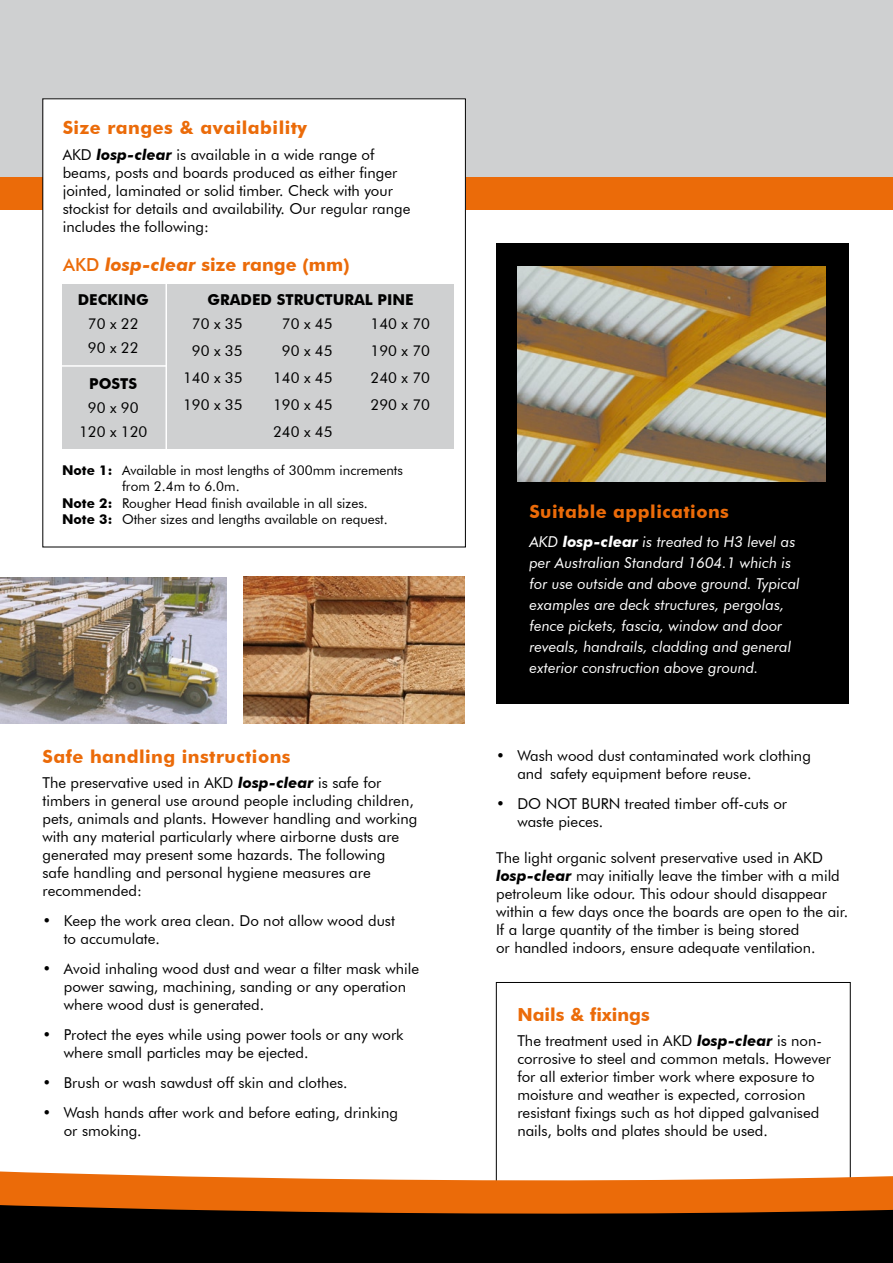
<style>
.page{position:relative;width:893px;height:1263px;background:#fff}
.page>*{position:absolute;margin:0;border:0;box-sizing:border-box;transform-origin:0 0}
.t1{font:700 18px "Futura BT";letter-spacing:.025em;color:#eb6b09}
.t2{font:700 18px "Futura BT";color:#eb6b09}
.t3{font:15px/18px "Futura BT";color:#000}
.t4{font:italic 15px/21px "Futura BT";color:#fff}
.t5{font:700 15px "Futura BT";color:#000}
.t6{font:13.5px "Futura BT";color:#000}
.s1{font-weight:700;font-style:italic}
.s2{font-weight:500}
.s3{font-style:italic}
.s4{font-weight:700}
</style>
<div class="page">
<div style="left:0;top:0;width:893px;height:190px;background:#cfd0d1"></div>
<div style="left:0;top:177px;width:893px;height:32px;background:#eb6b09"></div>
<div style="left:496px;top:243px;width:352px;height:460px;background:#000"></div>
<svg style="left:0;top:1155px;width:893px;height:108px"></svg>
<div style="left:43px;top:99px;width:422px;height:448px;background:#fff"></div>
<div style="left:62px;top:285px;width:391px;height:164px;background:#cfd0d1"></div>
<hr style="left:166px;top:282px;width:1px;height:170px;background:#fff">
<hr style="left:54px;top:365px;width:112px;height:2px;background:#fff">
<img style="left:243px;top:576px;width:222px;height:148px">
<img style="left:1px;top:577px;width:225px;height:146px">
<img style="left:517px;top:267px;width:309px;height:214px">
<p class="t1" style="left:63px;top:117px;width:246px">Size ranges &amp; availability</p>
<p class="t3" style="left:63px;top:145px;width:349px">AKD <span class="s1">losp-clear</span> is available in a wide range of beams, posts and boards produced as either finger jointed, laminated or solid timber. Check with your stockist for details and availability. Our regular range includes the following:</p>
<p class="t2" style="left:63px;top:253px;width:288px"><span class="s2">AKD</span> <span class="s3">losp-clear</span> size range (mm)</p>
<p class="t5" style="left:78px;top:290px;width:73px">DECKING</p>
<p class="t3" style="left:88px;top:311px;width:52px;line-height:24px">70 x 22<br>90 x 22</p>
<p class="t5" style="left:89px;top:374px;width:50px">POSTS</p>
<p class="t3" style="left:79px;top:395px;width:70px;line-height:24px;text-align:center">90 x 90<br>120 x 120</p>
<p class="t5" style="left:207px;top:290px;width:208px">GRADED STRUCTURAL PINE</p>
<p class="t3" style="left:192px;top:314px;width:52px">70 x 35</p>
<p class="t3" style="left:282px;top:314px;width:52px">70 x 45</p>
<p class="t3" style="left:371px;top:314px;width:61px">140 x 70</p>
<p class="t3" style="left:192px;top:341px;width:52px">90 x 35</p>
<p class="t3" style="left:282px;top:341px;width:52px">90 x 45</p>
<p class="t3" style="left:371px;top:341px;width:61px">190 x 70</p>
<p class="t3" style="left:183px;top:368px;width:61px">140 x 35</p>
<p class="t3" style="left:273px;top:368px;width:61px">140 x 45</p>
<p class="t3" style="left:371px;top:368px;width:61px">240 x 70</p>
<p class="t3" style="left:183px;top:395px;width:61px">190 x 35</p>
<p class="t3" style="left:273px;top:395px;width:61px">190 x 45</p>
<p class="t3" style="left:371px;top:395px;width:61px">290 x 70</p>
<p class="t3" style="left:273px;top:422px;width:61px">240 x 45</p>
<p class="t6" style="left:62px;top:462px;width:342px"><span class="s4">Note 1:</span> Available in most lengths of 300mm increments</p>
<p class="t6" style="left:122px;top:478px;width:119px">from 2.4m to 6.0m.</p>
<p class="t6" style="left:62px;top:495px;width:307px"><span class="s4">Note 2:</span> Rougher Head finish available in all sizes.</p>
<p class="t6" style="left:62px;top:511px;width:327px"><span class="s4">Note 3:</span> Other sizes and lengths available on request.</p>
<p class="t1" style="left:43px;top:745px;width:250px">Safe handling instructions</p>
<p class="t3" style="left:43px;top:774px;width:376px">The preservative used in AKD <span class="s1">losp-clear</span> is safe for timbers in general use around people including children, pets, animals and plants. However handling and working with any material particularly where airborne dusts are generated may present some hazards. The following<br>safe handling and personal hygiene measures are recommended:</p>
<p class="t3" style="left:64px;top:912px;width:333px;text-indent:-21px">• Keep the work area clean. Do not allow wood dust to accumulate.</p>
<p class="t3" style="left:64px;top:960px;width:357px;text-indent:-21px">• Avoid inhaling wood dust and wear a filter mask while power sawing, machining, sanding or any operation where wood dust is generated.</p>
<p class="t3" style="left:64px;top:1026px;width:341px;text-indent:-21px">• Protect the eyes while using power tools or any work where small particles may be ejected.</p>
<p class="t3" style="left:43px;top:1074px;width:307px">• Brush or wash sawdust off skin and clothes.</p>
<p class="t3" style="left:64px;top:1104px;width:336px;text-indent:-21px">• Wash hands after work and before eating, drinking or smoking.</p>
<p class="t1" style="left:529px;top:501px;width:201px">Suitable applications</p>
<p class="t4" style="left:529px;top:531px;width:272px">AKD <span class="s4">losp-clear</span> is treated to H3 level as per Australian Standard 1604.1 which is for use outside and above ground. Typical examples are deck structures, pergolas, fence pickets, fascia, window and door reveals, handrails, cladding and general exterior construction above ground.</p>
<p class="t3" style="left:517px;top:746px;width:295px;text-indent:-21px">• Wash wood dust contaminated work clothing and safety equipment before reuse.</p>
<p class="t3" style="left:517px;top:794px;width:271px;text-indent:-21px">• DO NOT BURN treated timber off-cuts or waste pieces.</p>
<p class="t3" style="left:496px;top:848px;width:353px">The light organic solvent preservative used in AKD <span class="s1">losp-clear</span> may initially leave the timber with a mild petroleum like odour. This odour should disappear within a few days once the boards are open to the air.<br>If a large quantity of the timber is being stored<br>or handled indoors, ensure adequate ventilation.</p>
<p class="t2" style="left:517px;top:1003px;width:134px">Nails &amp; fixings</p>
<p class="t3" style="left:517px;top:1032px;width:315px">The treatment used in AKD <span class="s1">losp-clear</span> is non&shy;corrosive to steel and common metals. However for all exterior timber work where exposure to moisture and weather is expected, corrosion resistant fixings such as hot dipped galvanised nails, bolts and plates should be used.</p>
</div>
